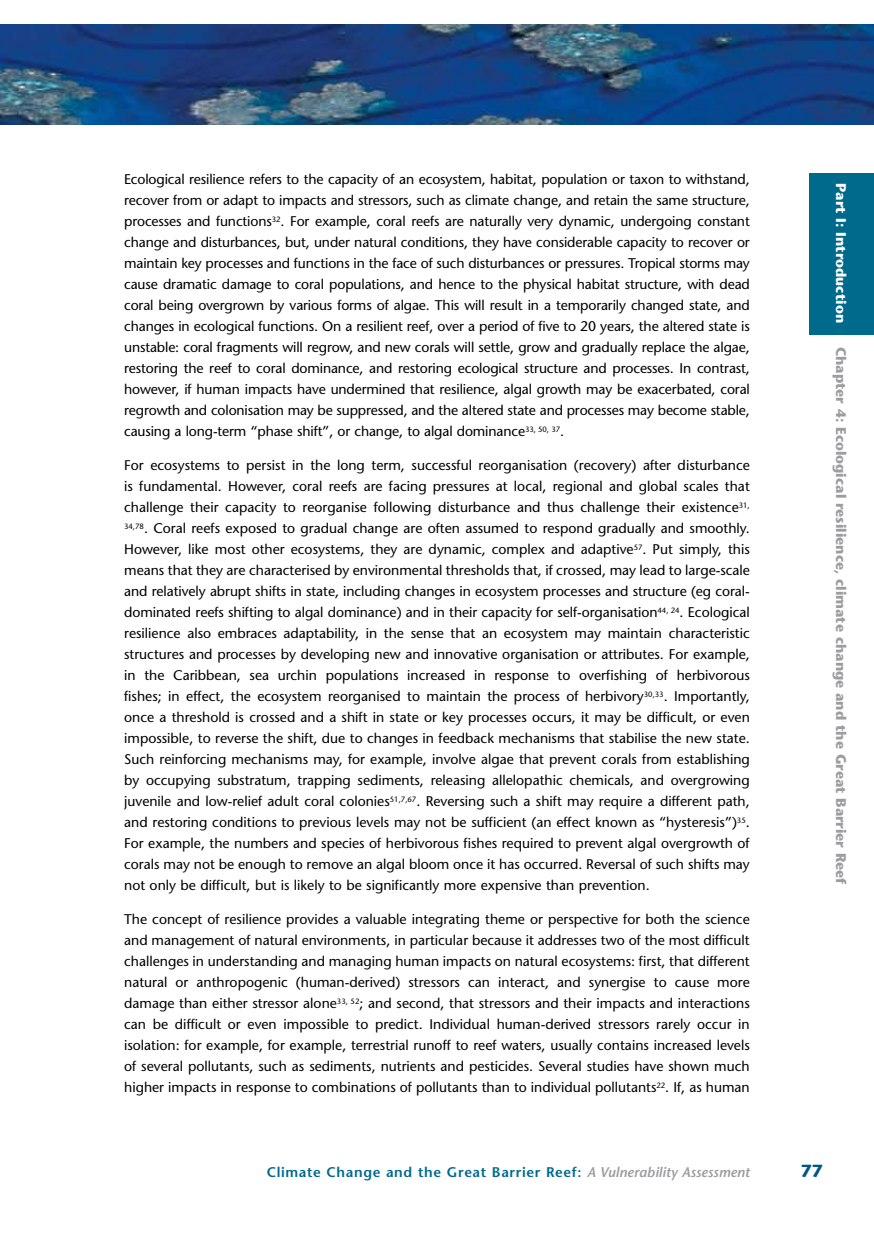
<style>
.page{position:relative;width:874px;height:1241px;background:#fff}
.page>*{position:absolute;margin:0;border:0;box-sizing:border-box;transform-origin:0 0}
.t1{font:700 17.5px "Stone Sans";color:#005782}
.t2{font:14px/21px "Stone Sans";color:#000;text-align:justify}
.t3{font:700 14px "Stone Sans";color:#9c9d9f}
.t4{font:600 14px "Stone Sans";letter-spacing:.045em;color:#006a8d}
.t5{font:700 14px "Stone Sans";color:#fff}
.s1{font-style:italic;color:#9c9d9f}
</style>
<div class="page">
<img style="left:0;top:25px;width:873px;height:99px">
<div style="left:809px;top:173px;width:64px;height:162px;background:#006a8d"></div>
<p class="t2" style="left:124px;top:169px;width:627px">Ecological resilience refers to the capacity of an ecosystem, habitat, population or taxon to withstand, recover from or adapt to impacts and stressors, such as climate change, and retain the same structure, processes and functions<sup>32</sup>. For example, coral reefs are naturally very dynamic, undergoing constant change and disturbances, but, under natural conditions, they have considerable capacity to recover or maintain key processes and functions in the face of such disturbances or pressures. Tropical storms may cause dramatic damage to coral populations, and hence to the physical habitat structure, with dead coral being overgrown by various forms of algae. This will result in a temporarily changed state, and changes in ecological functions. On a resilient reef, over a period of five to 20 years, the altered state is unstable: coral fragments will regrow, and new corals will settle, grow and gradually replace the algae, restoring the reef to coral dominance, and restoring ecological structure and processes. In contrast, however, if human impacts have undermined that resilience, algal growth may be exacerbated, coral regrowth and colonisation may be suppressed, and the altered state and processes may become stable, causing a long-term “phase shift”, or change, to algal dominance<sup>33,</sup> <sup>50,</sup> <sup>37</sup>.</p>
<p class="t2" style="left:124px;top:454px;width:627px">For ecosystems to persist in the long term, successful reorganisation (recovery) after disturbance is fundamental. However, coral reefs are facing pressures at local, regional and global scales that challenge their capacity to reorganise following disturbance and thus challenge their existence<sup>31, 34,78</sup>. Coral reefs exposed to gradual change are often assumed to respond gradually and smoothly.<br>However, like most other ecosystems, they are dynamic, complex and adaptive<sup>57</sup>. Put simply, this means that they are characterised by environmental thresholds that, if crossed, may lead to large-scale and relatively abrupt shifts in state, including changes in ecosystem processes and structure (eg coral&shy;dominated reefs shifting to algal dominance) and in their capacity for self-organisation<sup>44,</sup> <sup>24</sup>. Ecological resilience also embraces adaptability, in the sense that an ecosystem may maintain characteristic structures and processes by developing new and innovative organisation or attributes. For example, in the Caribbean, sea urchin populations increased in response to overfishing of herbivorous fishes; in effect, the ecosystem reorganised to maintain the process of herbivory<sup>30,33</sup>. Importantly, once a threshold is crossed and a shift in state or key processes occurs, it may be difficult, or even impossible, to reverse the shift, due to changes in feedback mechanisms that stabilise the new state.<br>Such reinforcing mechanisms may, for example, involve algae that prevent corals from establishing by occupying substratum, trapping sediments, releasing allelopathic chemicals, and overgrowing juvenile and low-relief adult coral colonies<sup>51,7,67</sup>. Reversing such a shift may require a different path, and restoring conditions to previous levels may not be sufficient (an effect known as “hysteresis”)<sup>35</sup>.<br>For example, the numbers and species of herbivorous fishes required to prevent algal overgrowth of corals may not be enough to remove an algal bloom once it has occurred. Reversal of such shifts may not only be difficult, but is likely to be significantly more expensive than prevention.</p>
<p class="t2" style="left:124px;top:908px;width:627px">The concept of resilience provides a valuable integrating theme or perspective for both the science and management of natural environments, in particular because it addresses two of the most difficult challenges in understanding and managing human impacts on natural ecosystems: first, that different natural or anthropogenic (human-derived) stressors can interact, and synergise to cause more damage than either stressor alone<sup>33,</sup> <sup>52</sup>; and second, that stressors and their impacts and interactions can be difficult or even impossible to predict. Individual human-derived stressors rarely occur in isolation: for example, for example, terrestrial runoff to reef waters, usually contains increased levels of several pollutants, such as sediments, nutrients and pesticides. Several studies have shown much higher impacts in response to combinations of pollutants than to individual pollutants<sup>22</sup>. If, as human</p>
<p class="t5" style="left:849px;top:183px;width:141px;rotate:90deg">Part I: Introduction</p>
<p class="t3" style="left:849px;top:346px;width:539px;rotate:90deg">Chapter 4: Ecological resilience, climate change and the Great Barrier Reef</p>
<p class="t4" style="left:266px;top:1163px;width:484px">Climate Change and the Great Barrier Reef: <span class="s1">A Vulnerability Assessment</span></p>
<p class="t1" style="left:800px;top:1160px;width:24px">77</p>
</div>
